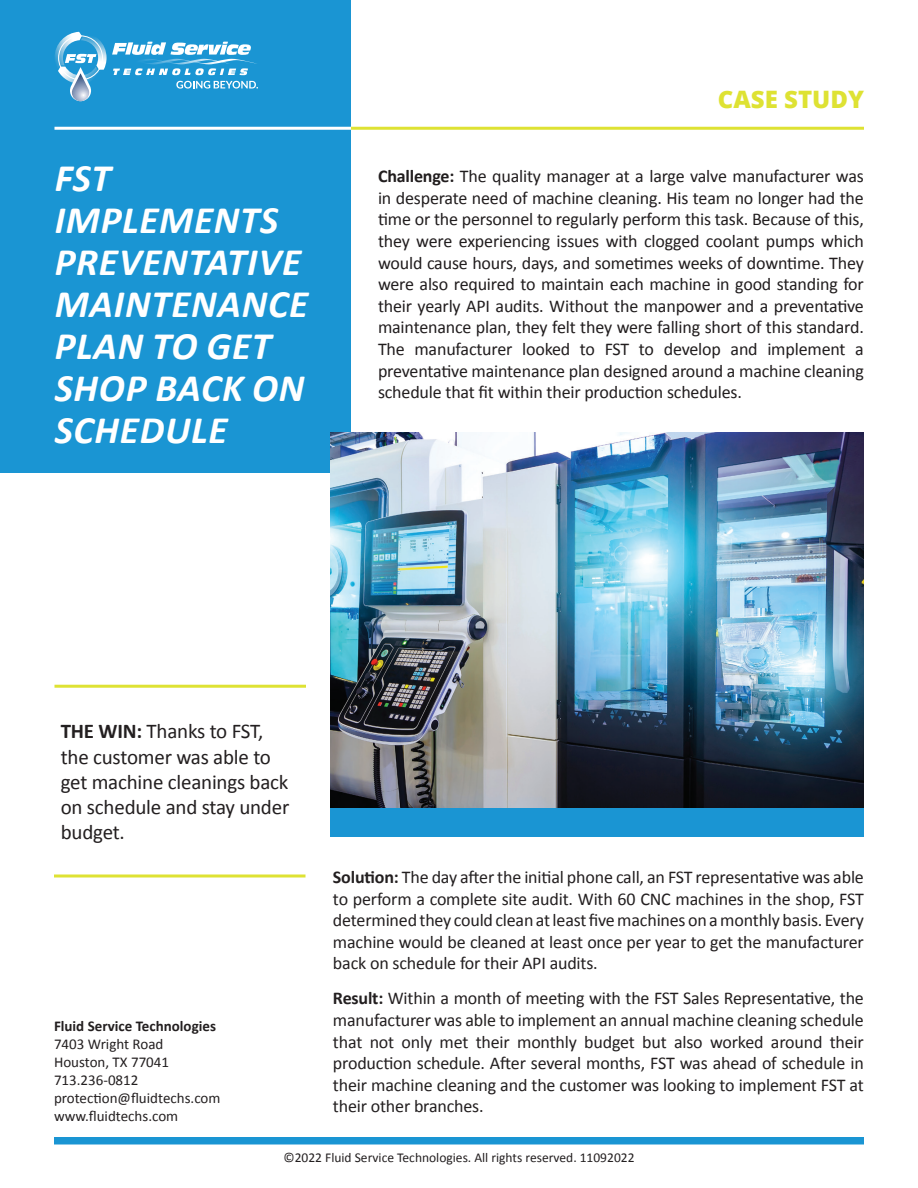
<style>
.page{position:relative;width:918px;height:1188px;background:#fff}
.page>*{position:absolute;margin:0;border:0;box-sizing:border-box;transform-origin:0 0}
.t1{font:italic 700 39px/42px "Calibri";letter-spacing:.02em;color:#fff}
.t2{font:800 24px "Open Sans";color:#dee233}
.t3{font:21px/25.2px "Calibri";letter-spacing:-.01em;color:#231f20}
.t4{font:18px/21.6px "Calibri";letter-spacing:-.01em;color:#231f20;text-align:justify}
.t5{font:18px/21.6px "Calibri";letter-spacing:-.01em;color:#211d1e;text-align:justify}
.t6{font:15px/18px "Calibri";color:#231f20}
.t7{font:700 15px "Calibri";color:#231f20}
.t8{font:13.5px "Calibri";color:#231f20}
.s1{font-weight:700}
</style>
<div class="page">
<div style="left:0;top:0;width:351px;height:472px;background:#1a95d3"></div>
<img style="left:331px;top:432px;width:533px;height:376px">
<svg style="left:55px;top:32px;width:203px;height:69px"></svg>
<div style="left:331px;top:808px;width:533px;height:28px;background:#1a95d3"></div>
<div style="left:54px;top:1137px;width:810px;height:7px;background:#1a95d3"></div>
<hr style="left:351px;top:127px;width:513px;height:3px;background:#dee233">
<hr style="left:54px;top:127px;width:297px;height:3px;background:#fff">
<hr style="left:54px;top:685px;width:252px;height:3px;background:#dee233">
<svg style="left:54px;top:874px;width:252px;height:4px"></svg>
<h1 class="t1" style="left:55px;top:156px;width:255px">FST<br>IMPLEMENTS<br>PREVENTATIVE<br>MAINTENANCE<br>PLAN TO GET<br>SHOP BACK ON<br>SCHEDULE</h1>
<h2 class="t2" style="left:718px;top:81px;width:148px">CASE STUDY</h2>
<p class="t5" style="left:378px;top:165px;width:487px"><span class="s1">Challenge:</span> The quality manager at a large valve manufacturer was in desperate need of machine cleaning. His team no longer had the time or the personnel to regularly perform this task. Because of this, they were experiencing issues with clogged coolant pumps which would cause hours, days, and sometimes weeks of downtime. They were also required to maintain each machine in good standing for their yearly API audits. Without the manpower and a preventative maintenance plan, they felt they were falling short of this standard.<br>The manufacturer looked to FST to develop and implement a preventative maintenance plan designed around a machine cleaning schedule that fit within their production schedules.</p>
<p class="t3" style="left:61px;top:718px;width:230px"><span class="s1">THE WIN:</span> Thanks to FST, the customer was able to get machine cleanings back on schedule and stay under budget.</p>
<p class="t7" style="left:54px;top:1015px;width:164px">Fluid Service Technologies</p>
<p class="t6" style="left:54px;top:1034px;width:168px">7403 Wright Road<br>Houston, TX 77041<br>713.236-0812 protection@fluidtechs.com www.fluidtechs.com</p>
<p class="t4" style="left:333px;top:866px;width:532px"><span class="s1">Solution:</span> The day after the initial phone call, an FST representative was able to perform a complete site audit. With 60 CNC machines in the shop, FST determined they could clean at least five machines on a monthly basis. Every machine would be cleaned at least once per year to get the manufacturer back on schedule for their API audits.</p>
<p class="t4" style="left:333px;top:987px;width:532px"><span class="s1">Result:</span> Within a month of meeting with the FST Sales Representative, the manufacturer was able to implement an annual machine cleaning schedule that not only met their monthly budget but also worked around their production schedule. After several months, FST was ahead of schedule in their machine cleaning and the customer was looking to implement FST at their other branches.</p>
<p class="t8" style="left:283px;top:1149px;width:353px">©2022 Fluid Service Technologies. All rights reserved. 11092022</p>
</div>
